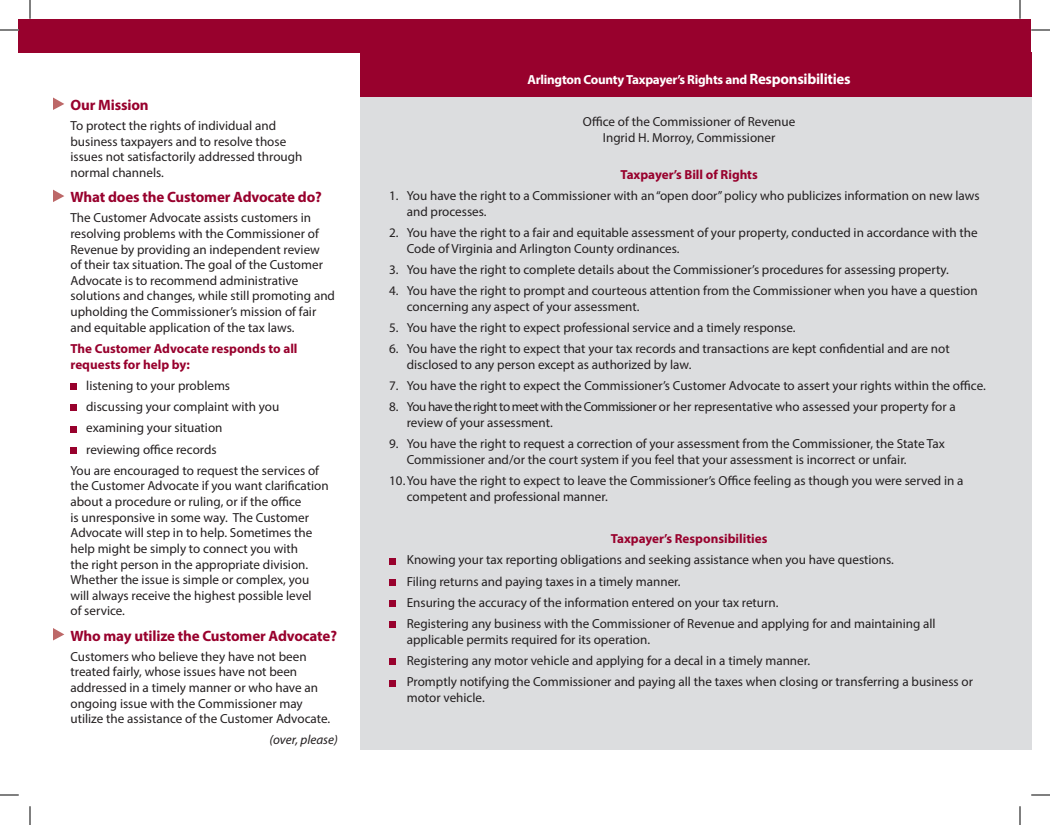
<style>
.page{position:relative;width:1050px;height:825px;background:#fff}
.page>*{position:absolute;margin:0;border:0;box-sizing:border-box;transform-origin:0 0}
.H1_hanging{font:700 15px "Myriad Pro";letter-spacing:-.01em;color:#98012d}
.Text__bullets_L1{font:13.12px/15.6px "Myriad Pro";color:#231f20}
.Text{font:13.12px/15.6px "Myriad Pro";color:#231f20}
.Text-2{font:700 13.12px/15.6px "Myriad Pro";color:#98012d}
.Text-3{font:700 13.12px "Myriad Pro";letter-spacing:-.02em;color:#fff}
.Text-4{font:italic 13.12px "Myriad Pro";color:#231f20}
.s1{font-size:15px}
</style>
<div class="page">
<svg style="left:53px;top:98px;width:11px;height:12px"></svg>
<svg style="left:53px;top:190px;width:11px;height:12px"></svg>
<div style="left:71px;top:383px;width:6px;height:7px;background:#98012d"></div>
<svg style="left:71px;top:405px;width:6px;height:6px"></svg>
<svg style="left:71px;top:426px;width:6px;height:6px"></svg>
<div style="left:71px;top:447px;width:6px;height:7px;background:#98012d"></div>
<svg style="left:53px;top:628px;width:11px;height:13px"></svg>
<div style="left:19px;top:19px;width:1012px;height:33px;background:#98012d"></div>
<div style="left:360px;top:52px;width:671px;height:78px;background:#98012d"></div>
<div style="left:360px;top:98px;width:671px;height:652px;background:#dcdddf"></div>
<div style="left:389px;top:558px;width:7px;height:6px;background:#98012d"></div>
<div style="left:389px;top:579px;width:7px;height:7px;background:#98012d"></div>
<div style="left:389px;top:600px;width:7px;height:7px;background:#98012d"></div>
<div style="left:389px;top:622px;width:7px;height:6px;background:#98012d"></div>
<div style="left:389px;top:659px;width:7px;height:6px;background:#98012d"></div>
<div style="left:389px;top:680px;width:7px;height:6px;background:#98012d"></div>
<svg style="left:0;top:29px;width:19px;height:2px"></svg>
<svg style="left:1031px;top:29px;width:19px;height:2px"></svg>
<svg style="left:0;top:794px;width:19px;height:2px"></svg>
<svg style="left:1031px;top:794px;width:19px;height:2px"></svg>
<svg style="left:29px;top:0;width:2px;height:19px"></svg>
<svg style="left:29px;top:806px;width:2px;height:19px"></svg>
<svg style="left:1019px;top:0;width:2px;height:19px"></svg>
<svg style="left:1019px;top:806px;width:2px;height:19px"></svg>
<p class="H1_hanging" style="left:71px;top:95px;width:80px">Our Mission</p>
<p class="Text" style="left:71px;top:118px;width:233px">To protect the rights of individual and business taxpayers and to resolve those issues not satisfactorily addressed through normal channels.</p>
<p class="H1_hanging" style="left:71px;top:187px;width:253px">What does the Customer Advocate do?</p>
<p class="Text" style="left:71px;top:210px;width:266px">The Customer Advocate assists customers in resolving problems with the Commissioner of Revenue by providing an independent review<br>of their tax situation. The goal of the Customer Advocate is to recommend administrative solutions and changes, while still promoting and upholding the Commissioner’s mission of fair and equitable application of the tax laws.</p>
<h2 class="Text-2" style="left:71px;top:340px;width:229px">The Customer Advocate responds to all requests for help by:</h2>
<p class="Text__bullets_L1" style="left:86px;top:377px;width:145px">listening to your problems</p>
<p class="Text__bullets_L1" style="left:86px;top:399px;width:195px">discussing your complaint with you</p>
<p class="Text__bullets_L1" style="left:86px;top:420px;width:138px">examining your situation</p>
<p class="Text__bullets_L1" style="left:86px;top:441px;width:132px">reviewing office records</p>
<p class="Text" style="left:71px;top:462px;width:260px">You are encouraged to request the services of the Customer Advocate if you want clarification about a procedure or ruling, or if the office<br>is unresponsive in some way. The Customer Advocate will step in to help. Sometimes the help might be simply to connect you with<br>the right person in the appropriate division.<br>Whether the issue is simple or complex, you will always receive the highest possible level<br>of service.</p>
<p class="H1_hanging" style="left:71px;top:626px;width:268px">Who may utilize the Customer Advocate?</p>
<p class="Text" style="left:71px;top:648px;width:261px">Customers who believe they have not been treated fairly, whose issues have not been addressed in a timely manner or who have an ongoing issue with the Commissioner may utilize the assistance of the Customer Advocate.</p>
<p class="Text-4" style="left:270px;top:732px;width:70px">(over, please)</p>
<p class="Text-3" style="left:528px;top:71px;width:325px">Arlington County Taxpayer’s Rights and <span class="s1">Responsibilities</span></p>
<p class="Text" style="left:583px;top:114px;width:214px;text-align:center">Office of the Commissioner of Revenue<br>Ingrid H. Morroy, Commissioner</p>
<p class="Text-2" style="left:620px;top:166px;width:139px">Taxpayer’s Bill of Rights</p>
<p class="Text__bullets_L1" style="left:407px;top:188px;width:574px;text-indent:-18px">1. You have the right to a Commissioner with an “open door” policy who publicizes information on new laws and processes.</p>
<p class="Text__bullets_L1" style="left:407px;top:224px;width:572px;text-indent:-18px">2. You have the right to a fair and equitable assessment of your property, conducted in accordance with the<br>Code of Virginia and Arlington County ordinances.</p>
<p class="Text__bullets_L1" style="left:389px;top:261px;width:561px">3. You have the right to complete details about the Commissioner’s procedures for assessing property.</p>
<p class="Text__bullets_L1" style="left:407px;top:283px;width:572px;text-indent:-18px">4. You have the right to prompt and courteous attention from the Commissioner when you have a question concerning any aspect of your assessment.</p>
<p class="Text__bullets_L1" style="left:389px;top:319px;width:408px">5. You have the right to expect professional service and a timely response.</p>
<p class="Text__bullets_L1" style="left:407px;top:341px;width:545px;text-indent:-18px">6. You have the right to expect that your tax records and transactions are kept confidential and are not disclosed to any person except as authorized by law.</p>
<p class="Text__bullets_L1" style="left:389px;top:378px;width:598px">7. You have the right to expect the Commissioner’s Customer Advocate to assert your rights within the office.</p>
<p class="Text__bullets_L1" style="left:407px;top:399px;width:550px;text-indent:-18px">8. You have the right to meet with the Commissioner or her representative who assessed your property for a review of your assessment.</p>
<p class="Text__bullets_L1" style="left:407px;top:436px;width:540px;text-indent:-18px">9. You have the right to request a correction of your assessment from the Commissioner, the State Tax<br>Commissioner and/or the court system if you feel that your assessment is incorrect or unfair.</p>
<p class="Text__bullets_L1" style="left:407px;top:473px;width:558px;text-indent:-18px">10.You have the right to expect to leave the Commissioner’s Office feeling as though you were served in a competent and professional manner.</p>
<p class="Text-2" style="left:611px;top:530px;width:158px">Taxpayer’s Responsibilities</p>
<p class="Text__bullets_L1" style="left:407px;top:552px;width:489px">Knowing your tax reporting obligations and seeking assistance when you have questions.</p>
<p class="Text__bullets_L1" style="left:407px;top:573px;width:275px">Filing returns and paying taxes in a timely manner.</p>
<p class="Text__bullets_L1" style="left:407px;top:594px;width:373px">Ensuring the accuracy of the information entered on your tax return.</p>
<p class="Text__bullets_L1" style="left:407px;top:616px;width:530px">Registering any business with the Commissioner of Revenue and applying for and maintaining all applicable permits required for its operation.</p>
<p class="Text__bullets_L1" style="left:407px;top:653px;width:405px">Registering any motor vehicle and applying for a decal in a timely manner.</p>
<p class="Text__bullets_L1" style="left:407px;top:674px;width:568px">Promptly notifying the Commissioner and paying all the taxes when closing or transferring a business or motor vehicle.</p>
</div>
